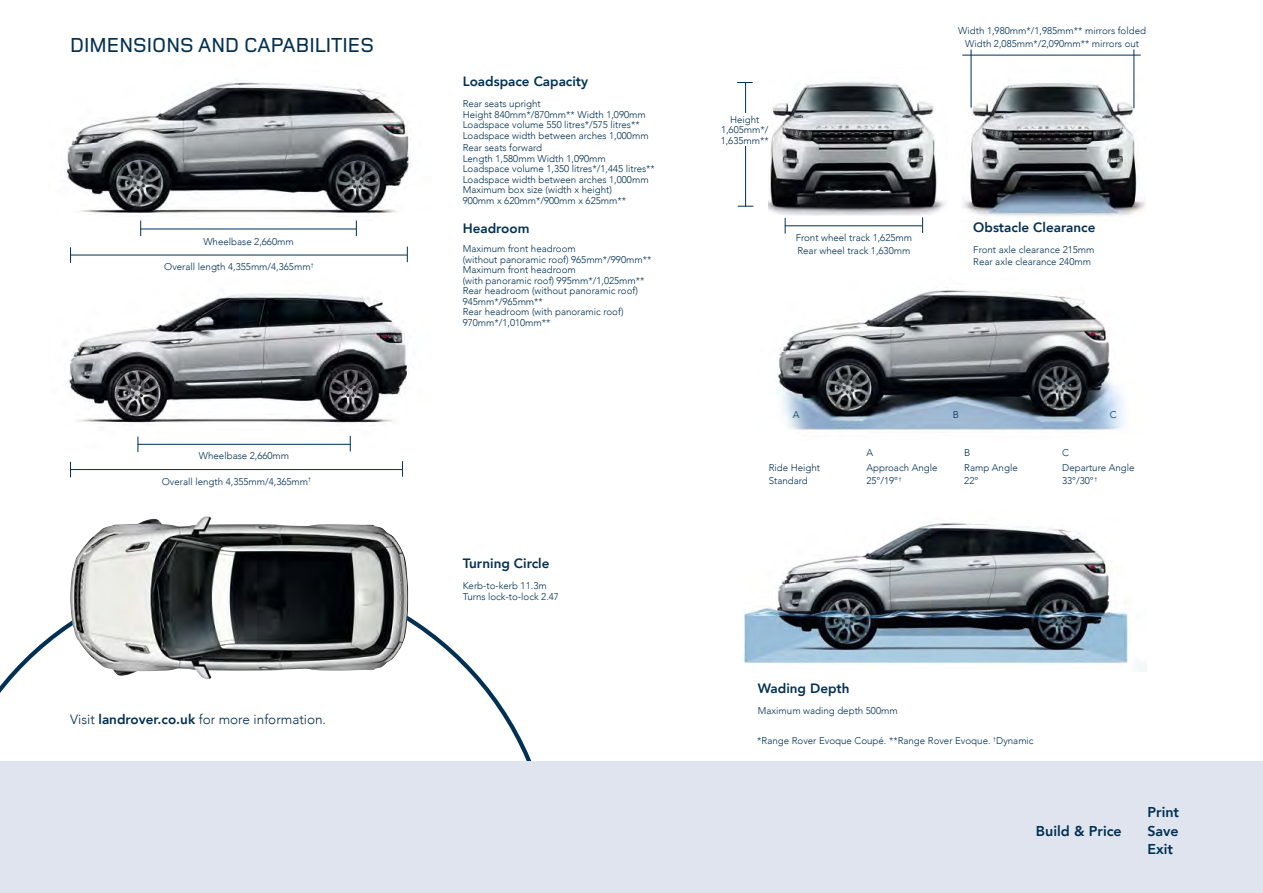
<style>
.page{position:relative;width:1263px;height:893px;background:#fff}
.page>*{position:absolute;margin:0;border:0;box-sizing:border-box;transform-origin:0 0}
.t1{font:500 21px "Land Rover OT4";color:#003053}
.t2{font:800 14.25px "Avenir LT Com";color:#003053}
.t3{font:800 13.5px "Avenir LT Com";color:#003053}
.t4{font:300 13.5px "Avenir LT Com";color:#003053}
.t5{font:300 9.75px/10.5px "Avenir LT Com";color:#003053}
.s1{font-weight:800}
</style>
<div class="page">
<svg style="left:0;top:590px;width:532px;height:171px"></svg>
<img style="left:741px;top:523px;width:405px;height:149px">
<img style="left:777px;top:290px;width:348px;height:146px">
<img style="left:70px;top:516px;width:338px;height:163px">
<img style="left:66px;top:80px;width:345px;height:134px">
<img style="left:68px;top:293px;width:340px;height:156px">
<img style="left:963px;top:56px;width:182px;height:160px">
<img style="left:769px;top:82px;width:176px;height:134px">
<hr style="left:140px;top:229px;width:217px;height:1px;background:#003053">
<svg style="left:140px;top:221px;width:1px;height:15px"></svg>
<svg style="left:356px;top:221px;width:1px;height:15px"></svg>
<hr style="left:138px;top:444px;width:212px;height:1px;background:#003053">
<svg style="left:138px;top:437px;width:1px;height:15px"></svg>
<svg style="left:350px;top:436px;width:1px;height:15px"></svg>
<hr style="left:70px;top:469px;width:332px;height:1px;background:#003053">
<svg style="left:70px;top:462px;width:1px;height:15px"></svg>
<svg style="left:402px;top:461px;width:1px;height:16px"></svg>
<hr style="left:70px;top:255px;width:337px;height:1px;background:#003053">
<svg style="left:70px;top:247px;width:1px;height:16px"></svg>
<svg style="left:407px;top:247px;width:1px;height:15px"></svg>
<hr style="left:962px;top:55px;width:179px;height:1px;background:#003053">
<hr style="left:971px;top:49px;width:1px;height:59px;background:#003053">
<hr style="left:1133px;top:49px;width:1px;height:59px;background:#003053">
<hr style="left:785px;top:225px;width:137px;height:1px;background:#003053">
<svg style="left:785px;top:218px;width:1px;height:16px"></svg>
<svg style="left:922px;top:217px;width:1px;height:16px"></svg>
<hr style="left:745px;top:83px;width:1px;height:124px;background:#003053">
<svg style="left:738px;top:206px;width:15px;height:1px"></svg>
<svg style="left:737px;top:82px;width:16px;height:1px"></svg>
<div style="left:720px;top:114px;width:50px;height:32px;background:#fff"></div>
<div style="left:0;top:761px;width:1263px;height:132px;background:#dfe4ef"></div>
<h1 class="t1" style="left:70px;top:30px;width:305px">DIMENSIONS AND CAPABILITIES</h1>
<p class="t5" style="left:203px;top:236px;width:92px">Wheelbase 2,660mm</p>
<p class="t5" style="left:164px;top:261px;width:151px">Overall length 4,355mm/4,365mm<sup>†</sup></p>
<p class="t5" style="left:199px;top:451px;width:92px">Wheelbase 2,660mm</p>
<p class="t5" style="left:162px;top:476px;width:151px">Overall length 4,355mm/4,365mm<sup>†</sup></p>
<h3 class="t4" style="left:70px;top:712px;width:257px">Visit <span class="s1">landrover.co.uk</span> for more information.</h3>
<h3 class="t3" style="left:463px;top:73px;width:127px">Loadspace Capacity</h3>
<p class="t5" style="left:463px;top:99px;width:187px">Rear seats upright<br>Height 840mm*/870mm** Width 1,090mm Loadspace volume 550 litres*/575 litres** Loadspace width between arches 1,000mm</p>
<p class="t5" style="left:463px;top:143px;width:194px">Rear seats forward<br>Length 1,580mm Width 1,090mm Loadspace volume 1,350 litres*/1,445 litres** Loadspace width between arches 1,000mm Maximum box size (width x height)<br>900mm x 620mm*/900mm x 625mm**</p>
<h3 class="t3" style="left:463px;top:220px;width:68px">Headroom</h3>
<p class="t5" style="left:463px;top:243px;width:190px">Maximum front headroom<br>(without panoramic roof) 965mm*/990mm**<br>Maximum front headroom<br>(with panoramic roof) 995mm*/1,025mm**<br>Rear headroom (without panoramic roof)<br>945mm*/965mm**<br>Rear headroom (with panoramic roof)<br>970mm*/1,010mm**</p>
<h3 class="t3" style="left:463px;top:556px;width:88px">Turning Circle</h3>
<p class="t5" style="left:463px;top:581px;width:98px">Kerb-to-kerb 11.3m<br>Turns lock-to-lock 2.47</p>
<p class="t5" style="left:721px;top:114px;width:50px;text-align:center">Height<br>1,605mm*/<br>1,635mm**</p>
<p class="t5" style="left:796px;top:232px;width:118px;line-height:12.6px">Front wheel track 1,625mm<br>Rear wheel track 1,630mm</p>
<p class="t5" style="left:958px;top:24px;width:189px;line-height:12.6px;text-align:center">Width 1,980mm*/1,985mm** mirrors folded<br>Width 2,085mm*/2,090mm** mirrors out</p>
<h3 class="t3" style="left:973px;top:219px;width:124px">Obstacle Clearance</h3>
<p class="t5" style="left:973px;top:243px;width:123px;line-height:12.6px">Front axle clearance 215mm<br>Rear axle clearance 240mm</p>
<p class="t5" style="left:793px;top:409px;width:8px">A</p>
<p class="t5" style="left:953px;top:409px;width:8px">B</p>
<p class="t5" style="left:1110px;top:409px;width:8px">C</p>
<p class="t5" style="left:866px;top:447px;width:8px">A</p>
<p class="t5" style="left:964px;top:447px;width:8px">B</p>
<p class="t5" style="left:1062px;top:447px;width:8px">C</p>
<p class="t5" style="left:769px;top:462px;width:53px">Ride Height</p>
<p class="t5" style="left:866px;top:462px;width:72px">Approach Angle</p>
<p class="t5" style="left:964px;top:462px;width:55px">Ramp Angle</p>
<p class="t5" style="left:1062px;top:462px;width:74px">Departure Angle</p>
<p class="t5" style="left:769px;top:475px;width:41px">Standard</p>
<p class="t5" style="left:866px;top:475px;width:37px">25°/19° <sup>†</sup></p>
<p class="t5" style="left:964px;top:475px;width:16px">22°</p>
<p class="t5" style="left:1062px;top:475px;width:37px">33°/30° <sup>†</sup></p>
<h3 class="t3" style="left:758px;top:680px;width:93px">Wading Depth</h3>
<p class="t5" style="left:758px;top:705px;width:141px">Maximum wading depth 500mm</p>
<p class="t5" style="left:757px;top:735px;width:278px">*Range Rover Evoque Coupé. **Range Rover Evoque. <sup>†</sup>Dynamic</p>
<h2 class="t2" style="left:1147px;top:804px;width:33px">Print</h2>
<h2 class="t2" style="left:1147px;top:841px;width:27px">Exit</h2>
<h2 class="t2" style="left:1036px;top:822px;width:87px">Build &amp; Price</h2>
<h2 class="t2" style="left:1147px;top:822px;width:33px">Save</h2>
</div>
